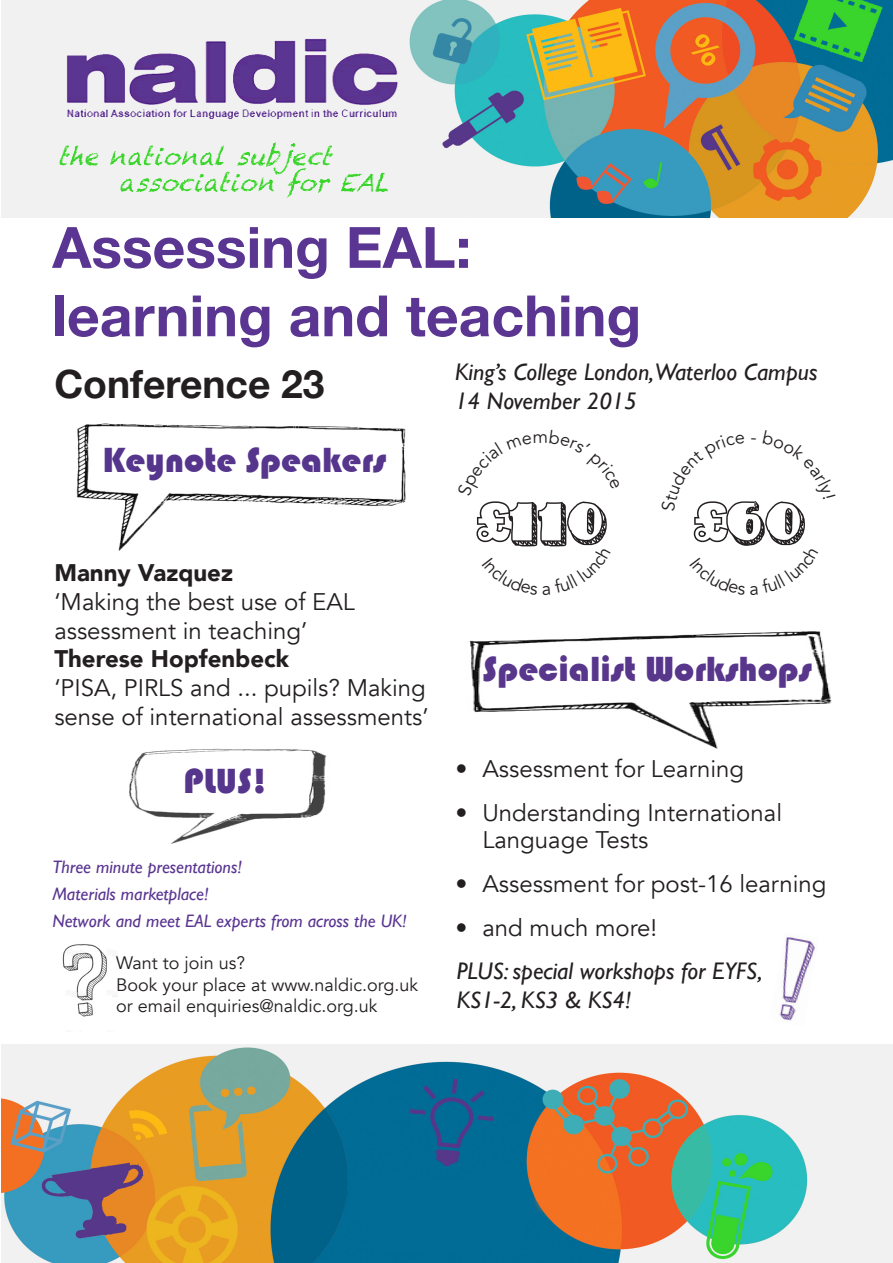
<style>
.page{position:relative;width:893px;height:1263px;background:#fff}
.page>*{position:absolute;margin:0;border:0;box-sizing:border-box;transform-origin:0 0}
.t1{font:700 57px "Helvetica Neue";color:#5a3591}
.t2{font:54px "Nineteen Oh Five";color:#231f20}
.t3{font:700 39px "Helvetica Neue";color:#231f20}
.t4{font:36px "Bauhaus 93";color:#56358c}
.t5{font:36px "Bauhaus 93";color:#58368c}
.t6{font:24px/28.8px "Avenir";color:#231f20}
.t7{font:italic 24px/28.8px "Gill Sans";color:#231f20}
.t8{font:900 24px "Avenir";color:#231f20}
.t9{font:italic 18px "Gill Sans";color:#5a3591}
.t10{font:18px/21.6px "Avenir";color:#231f20}
.s1{font-family:"Rockwell";font-weight:800;color:#fff}
</style>
<div class="page">
<img style="left:2px;top:0;width:891px;height:218px">
<img style="left:76px;top:423px;width:330px;height:128px">
<img style="left:469px;top:631px;width:363px;height:118px">
<img style="left:129px;top:748px;width:198px;height:96px">
<img style="left:63px;top:37px;width:339px;height:88px">
<img style="left:52px;top:125px;width:350px;height:80px">
<img style="left:2px;top:1045px;width:891px;height:218px">
<img style="left:779px;top:937px;width:36px;height:84px">
<img style="left:62px;top:944px;width:56px;height:88px">
<svg style="left:693px;top:501px;width:36px;height:42px"></svg>
<svg style="left:476px;top:501px;width:36px;height:42px"></svg>
<p class="t1" style="left:52px;top:203px;width:421px">Assessing EAL:</p>
<p class="t1" style="left:52px;top:271px;width:590px">learning and teaching</p>
<p class="t7" style="left:455px;top:357px;width:364px">King’s College London,Waterloo Campus</p>
<p class="t7" style="left:455px;top:386px;width:183px">14 November 2015</p>
<p class="t3" style="left:54px;top:353px;width:272px">Conference 23</p>
<p class="t4" style="left:102px;top:439px;width:285px">Keynote Speakers</p>
<p class="t8" style="left:54px;top:552px;width:180px">Manny Vazquez</p>
<p class="t6" style="left:54px;top:588px;width:302px">‘Making the best use of EAL assessment in teaching’</p>
<p class="t8" style="left:54px;top:638px;width:236px">Therese Hopfenbeck</p>
<p class="t6" style="left:54px;top:674px;width:376px">‘PISA, PIRLS and ... pupils? Making sense of international assessments’</p>
<p class="t4" style="left:184px;top:761px;width:85px">PLUS!</p>
<p class="t9" style="left:52px;top:857px;width:191px">Three minute presentations!</p>
<p class="t9" style="left:52px;top:884px;width:158px">Materials marketplace!</p>
<p class="t9" style="left:52px;top:911px;width:356px">Network and meet EAL experts from across the UK!</p>
<p class="t10" style="left:116px;top:952px;width:130px">Want to join us?</p>
<p class="t10" style="left:116px;top:974px;width:304px">Book your place at www.naldic.org.uk or email enquiries@naldic.org.uk</p>
<p class="t2" style="left:476px;top:495px;width:134px"><span class="s1">£</span>110</p>
<p class="t2" style="left:693px;top:495px;width:115px"><span class="s1">£</span>60</p>
<p class="t5" style="left:483px;top:648px;width:331px">Specialist Workshops</p>
<p class="t6" style="left:455px;top:754px;width:290px">• Assessment for Learning</p>
<p class="t6" style="left:482px;top:799px;width:301px;line-height:27px;text-indent:-27px">• Understanding International<br>Language Tests</p>
<p class="t6" style="left:455px;top:869px;width:372px">• Assessment for post-16 learning</p>
<p class="t6" style="left:455px;top:913px;width:203px">• and much more!</p>
<p class="t7" style="left:457px;top:956px;width:307px">PLUS: special workshops for EYFS,<br>KS1-2, KS3 &amp; KS4!</p>
</div>
